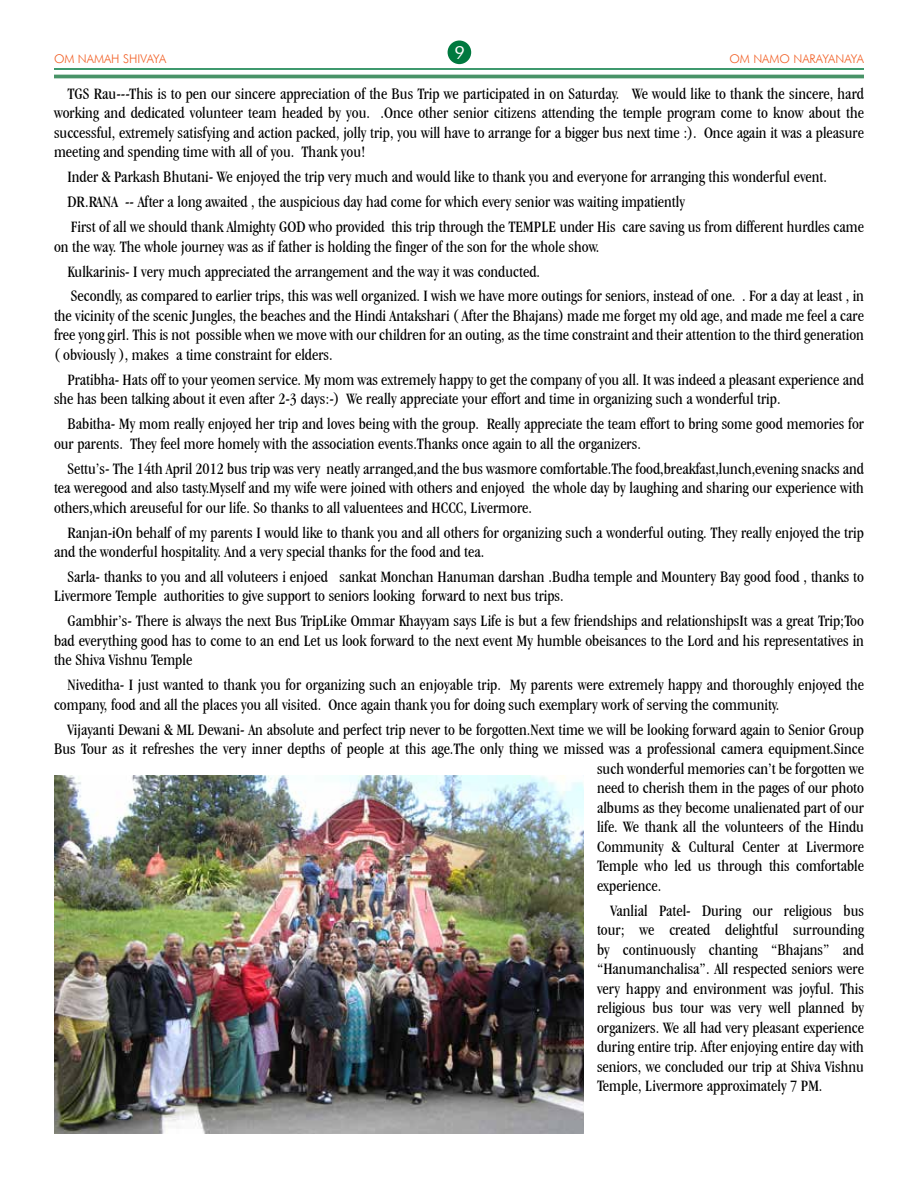
<style>
.page{position:relative;width:918px;height:1188px;background:#fff}
.page>*{position:absolute;margin:0;border:0;box-sizing:border-box;transform-origin:0 0}
.t1{font:18px "Futura BT";color:#fff}
.t2{font:condensed 16.5px/19.5px "Garamond IT Cby BT";color:#000}
.t3{font:300 12px "Futura BT";color:#f15d22}
</style>
<div class="page">
<hr style="left:54px;top:68px;width:810px;height:2px;background:#00793f">
<hr style="left:54px;top:75px;width:810px;height:3px;background:#489367">
<div style="left:448px;top:40px;width:23px;height:24px;background:#00793f;border-radius:50%"></div>
<img style="left:54px;top:775px;width:530px;height:359px">
<p class="t3" style="left:54px;top:52px;width:114px">OM NAMAH SHIVAYA</p>
<p class="t1" style="left:454px;top:42px;width:12px">9</p>
<p class="t3" style="left:729px;top:52px;width:136px">OM NAMO NARAYANAYA</p>
<p class="t2" style="left:54px;top:84px;width:812px;text-align:justify;text-indent:13px">TGS Rau---This is to pen our sincere appreciation of the Bus Trip we participated in on Saturday. We would like to thank the sincere, hard working and dedicated volunteer team headed by you. .Once other senior citizens attending the temple program come to know about the successful, extremely satisfying and action packed, jolly trip, you will have to arrange for a bigger bus next time :). Once again it was a pleasure meeting and spending time with all of you. Thank you!</p>
<p class="t2" style="left:68px;top:164px;width:798px;line-height:24.9px">Inder &amp; Parkash Bhutani- We enjoyed the trip very much and would like to thank you and everyone for arranging this wonderful event.<br>DR.RANA -- After a long awaited , the auspicious day had come for which every senior was waiting impatiently<br>First of all we should thank Almighty GOD who provided this trip through the TEMPLE under His care saving us from different hurdles came</p>
<p class="t2" style="left:68px;top:234px;width:798px;line-height:24.9px;text-indent:-13px">on the way. The whole journey was as if father is holding the finger of the son for the whole show.<br>Kulkarinis- I very much appreciated the arrangement and the way it was conducted.<br>Secondly, as compared to earlier trips, this was well organized. I wish we have more outings for seniors, instead of one. . For a day at least , in</p>
<p class="t2" style="left:54px;top:306px;width:812px;text-align:justify">the vicinity of the scenic Jungles, the beaches and the Hindi Antakshari ( After the Bhajans) made me forget my old age, and made me feel a care free yong girl. This is not possible when we move with our children for an outing, as the time constraint and their attention to the third generation ( obviously ), makes a time constraint for elders.</p>
<p class="t2" style="left:54px;top:370px;width:811px;text-indent:13px">Pratibha- Hats off to your yeomen service. My mom was extremely happy to get the company of you all. It was indeed a pleasant experience and she has been talking about it even after 2-3 days:-) We really appreciate your effort and time in organizing such a wonderful trip.</p>
<p class="t2" style="left:54px;top:414px;width:812px;text-indent:13px">Babitha- My mom really enjoyed her trip and loves being with the group. Really appreciate the team effort to bring some good memories for our parents. They feel more homely with the association events.Thanks once again to all the organizers.</p>
<p class="t2" style="left:54px;top:458px;width:812px;text-align:justify;text-indent:13px">Settu’s- The 14th April 2012 bus trip was very neatly arranged,and the bus wasmore comfortable.The food,breakfast,lunch,evening snacks and tea weregood and also tasty.Myself and my wife were joined with others and enjoyed the whole day by laughing and sharing our experience with others,which areuseful for our life. So thanks to all valuentees and HCCC, Livermore.</p>
<p class="t2" style="left:54px;top:522px;width:812px;text-indent:13px">Ranjan-iOn behalf of my parents I would like to thank you and all others for organizing such a wonderful outing. They really enjoyed the trip and the wonderful hospitality. And a very special thanks for the food and tea.</p>
<p class="t2" style="left:54px;top:567px;width:811px;text-indent:13px">Sarla- thanks to you and all voluteers i enjoed sankat Monchan Hanuman darshan .Budha temple and Mountery Bay good food , thanks to<br>Livermore Temple authorities to give support to seniors looking forward to next bus trips.</p>
<p class="t2" style="left:54px;top:611px;width:812px;text-align:justify;text-indent:13px">Gambhir’s- There is always the next Bus TripLike Ommar Khayyam says Life is but a few friendships and relationshipsIt was a great Trip;Too bad everything good has to come to an end Let us look forward to the next event My humble obeisances to the Lord and his representatives in the Shiva Vishnu Temple</p>
<p class="t2" style="left:54px;top:675px;width:812px;text-indent:13px">Niveditha- I just wanted to thank you for organizing such an enjoyable trip. My parents were extremely happy and thoroughly enjoyed the company, food and all the places you all visited. Once again thank you for doing such exemplary work of serving the community.</p>
<p class="t2" style="left:68px;top:720px;width:798px">Vijayanti Dewani &amp; ML Dewani- An absolute and perfect trip never to be forgotten.Next time we will be looking forward again to Senior Group</p>
<p class="t2" style="left:54px;top:739px;width:812px">Bus Tour as it refreshes the very inner depths of people at this age.The only thing we missed was a professional camera equipment.Since</p>
<p class="t2" style="left:597px;top:759px;width:268px">such wonderful memories can’t be forgotten we</p>
<p class="t2" style="left:597px;top:778px;width:268px">need to cherish them in the pages of our photo</p>
<p class="t2" style="left:597px;top:798px;width:268px">albums as they become unalienated part of our</p>
<p class="t2" style="left:597px;top:817px;width:268px">life. We thank all the volunteers of the Hindu</p>
<p class="t2" style="left:597px;top:837px;width:268px">Community &amp; Cultural Center at Livermore</p>
<p class="t2" style="left:597px;top:856px;width:268px">Temple who led us through this comfortable</p>
<p class="t2" style="left:597px;top:876px;width:66px">experience.</p>
<p class="t2" style="left:597px;top:900px;width:268px;text-align:justify;text-indent:13px">Vanlial Patel- During our religious bus tour; we created delightful surrounding by continuously chanting “Bhajans” and “Hanumanchalisa”. All respected seniors were very happy and environment was joyful. This religious bus tour was very well planned by organizers. We all had very pleasant experience during entire trip. After enjoying entire day with seniors, we concluded our trip at Shiva Vishnu Temple, Livermore approximately 7 PM.</p>
</div>
